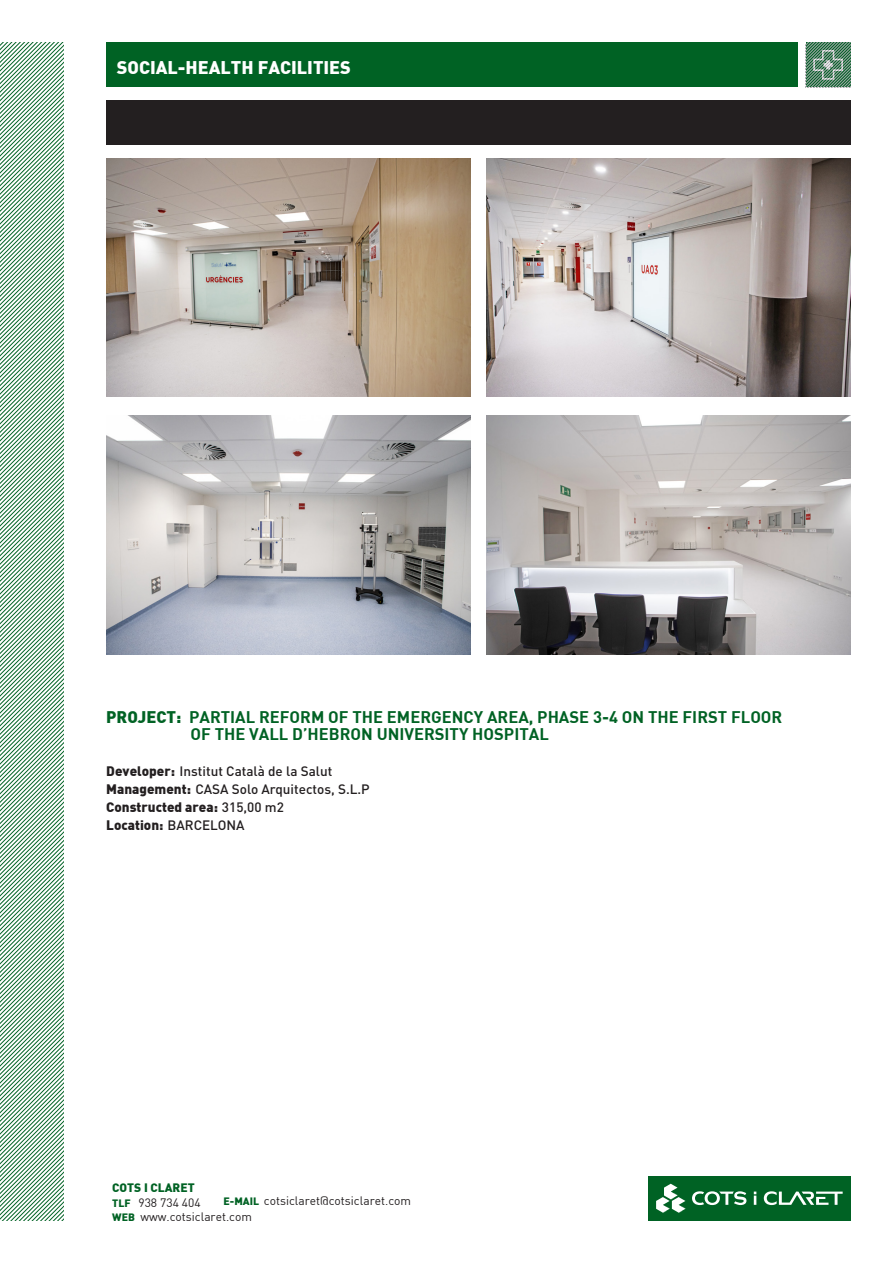
<style>
.page{position:relative;width:893px;height:1263px;background:#fff}
.page>*{position:absolute;margin:0;border:0;box-sizing:border-box;transform-origin:0 0}
.t1{font:900 18px "DIN";color:#fff}
.t2{font:700 16.5px "DIN";color:#006224}
.t3{font:500 13.5px "DIN Pro";color:#231f20}
.t4{font:900 13.5px "DIN";color:#231f20}
.t5{font:12px "DIN";color:#231f20}
.t6{font:900 12px "DIN";color:#006224}
.s1{font-weight:900}
.s2{font-family:"DIN";font-weight:900}
.s3{font-family:"DIN Pro";font-weight:500}
.s4{font-weight:900;font-size:10.5px;color:#006224}
</style>
<div class="page">
<div style="left:106px;top:43px;width:691px;height:44px;background:#006224"></div>
<svg style="left:0;top:43px;width:64px;height:1177px"></svg>
<svg style="left:806px;top:43px;width:44px;height:44px;background:#5f8c72"></svg>
<div style="left:648px;top:1176px;width:202px;height:44px;background:#006224"></div>
<svg style="left:692px;top:1191px;width:54px;height:14px"></svg>
<svg style="left:764px;top:1191px;width:79px;height:14px"></svg>
<svg style="left:754px;top:1191px;width:2px;height:14px"></svg>
<svg style="left:656px;top:1184px;width:29px;height:29px"></svg>
<img style="left:106px;top:158px;width:364px;height:239px">
<div style="left:106px;top:100px;width:744px;height:45px;background:#231f20"></div>
<img style="left:486px;top:158px;width:364px;height:239px">
<img style="left:106px;top:415px;width:364px;height:239px">
<img style="left:486px;top:415px;width:364px;height:239px">
<p class="t1" style="left:117px;top:56px;width:235px">SOCIAL-HEALTH FACILITIES</p>
<p class="t2" style="left:106px;top:706px;width:678px"><span class="s1">PROJECT:</span> PARTIAL REFORM OF THE EMERGENCY AREA, PHASE 3-4 ON THE FIRST FLOOR</p>
<p class="t2" style="left:191px;top:724px;width:360px">OF THE VALL D’HEBRON UNIVERSITY HOSPITAL</p>
<p class="t3" style="left:106px;top:762px;width:228px"><span class="s2">Developer:</span> Institut Català de la Salut</p>
<p class="t3" style="left:106px;top:780px;width:265px"><span class="s2">Management:</span> CASA Solo Arquitectos, S.L.P</p>
<p class="t4" style="left:106px;top:798px;width:179px">Constructed area: <span class="s3">315,00 m2</span></p>
<p class="t4" style="left:106px;top:816px;width:140px">Location: <span class="s3">BARCELONA</span></p>
<p class="t6" style="left:112px;top:1180px;width:84px">COTS I CLARET</p>
<p class="t5" style="left:112px;top:1195px;width:90px"><span class="s4">TLF</span> 938 734 404</p>
<p class="t5" style="left:112px;top:1209px;width:141px"><span class="s4">WEB</span> www.cotsiclaret.com</p>
<p class="t5" style="left:224px;top:1194px;width:189px"><span class="s4">E-MAIL</span> cotsiclaret@cotsiclaret.com</p>
</div>
